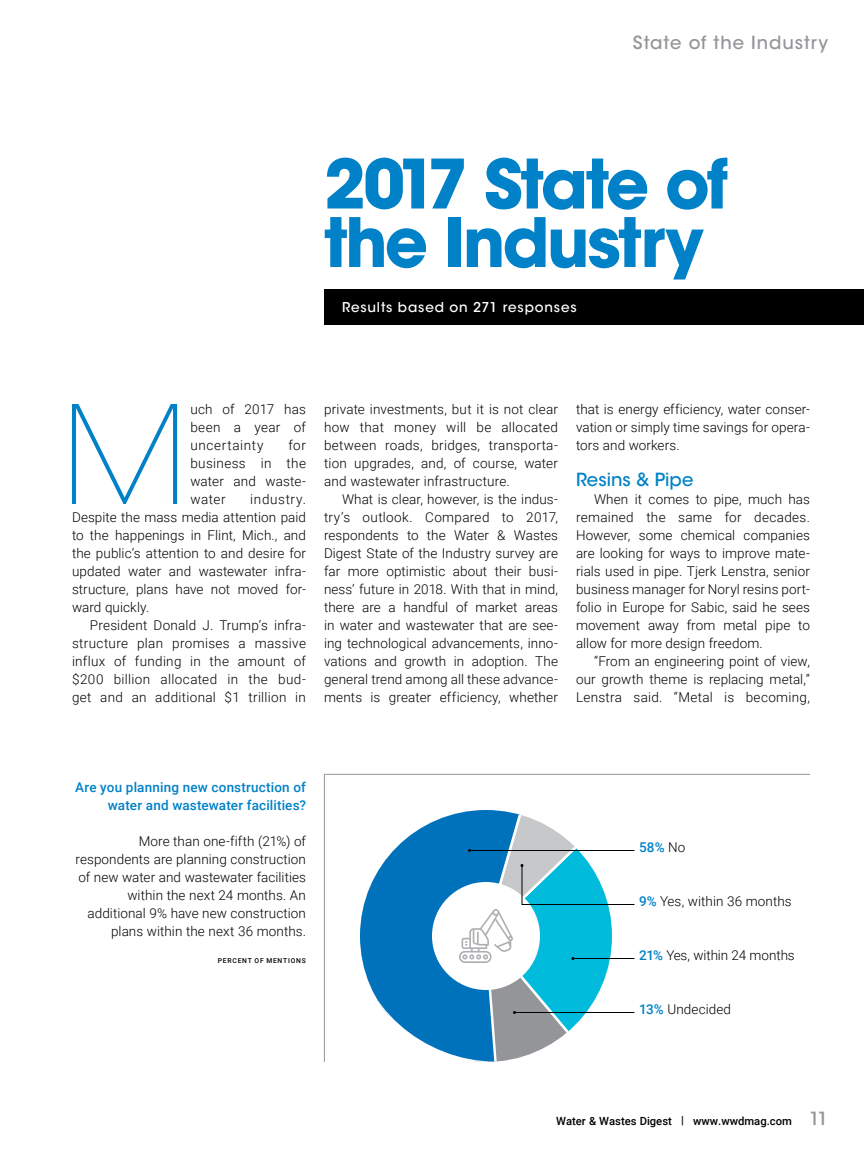
<style>
.page{position:relative;width:864px;height:1161px;background:#fff}
.page>*{position:absolute;margin:0;border:0;box-sizing:border-box;transform-origin:0 0}
.t1{font:200 135.15px "ITC Avant Garde Std";color:#0081c8}
.t2{font:700 67.5px/58.5px "ITC Avant Garde Std";letter-spacing:-.04em;color:#0081c8}
.t3{font:500 18px "ITC Avant Garde Std";letter-spacing:.05em;color:#939598}
.t4{font:500 18px "ITC Avant Garde Std";color:#0081c8}
.t5{font:300 13.5px/18px "Roboto";letter-spacing:.01em;color:#000;text-align:justify}
.t6{font:500 13.5px/18px "Roboto";letter-spacing:.01em;color:#0081c8;text-align:right}
.t7{font:500 13.5px "ITC Avant Garde Std";letter-spacing:.06em;color:#fff}
.t8{font:300 13.5px "Roboto";letter-spacing:-.01em;color:#000}
.t9{font:500 11.25px "Roboto";color:#000}
.t10{font:500 6.75px "Roboto";letter-spacing:.115em;color:#000}
.s1{font-weight:300;color:#000}
.s2{font-weight:500;color:#0081c8}
.s3{font-family:"ITC Avant Garde Std";font-size:18px;color:#939598}
</style>
<div class="page">
<div style="left:324px;top:290px;width:540px;height:36px;background:#000"></div>
<svg style="left:324px;top:774px;width:486px;height:288px"></svg>
<svg style="left:360px;top:810px;width:99px;height:252px"></svg>
<div style="left:432px;top:882px;width:108px;height:108px;background:#fff;border-radius:50%"></div>
<svg style="left:459px;top:810px;width:176px;height:252px"></svg>
<h3 class="t3" style="left:633px;top:32px;width:197px">State of the Industry</h3>
<h2 class="t2" style="left:324px;top:154px;width:406px">2017 State of the Industry</h2>
<p class="t7" style="left:342px;top:299px;width:236px">Results based on 271 responses</p>
<h1 class="t1" style="left:62px;top:376px;width:128px">M</h1>
<p class="t5" style="left:190px;top:400px;width:117px">uch of 2017 has been a year of uncertainty</p>
<p class="t5" style="left:190px;top:436px;width:117px;text-indent:98px">for business in the water and waste&shy;water</p>
<p class="t5" style="left:72px;top:490px;width:236px;text-indent:178px">industry.<br>Despite the mass media attention paid to the happenings in Flint, Mich., and the public’s attention to and desire for updated water and wastewater infra&shy;structure, plans have not moved for&shy;ward quickly.</p>
<p class="t5" style="left:72px;top:616px;width:236px;text-indent:18px">President Donald J. Trump’s infra&shy;structure plan promises a massive influx of funding in the amount of $200 billion allocated in the bud&shy;get and an additional $1 trillion in</p>
<p class="t5" style="left:324px;top:400px;width:236px">private investments, but it is not clear how that money will be allocated between roads, bridges, transporta&shy;tion upgrades, and, of course, water and wastewater infrastructure.</p>
<p class="t5" style="left:324px;top:490px;width:236px;text-indent:18px">What is clear, however, is the indus&shy;try’s outlook. Compared to 2017, respondents to the Water &amp; Wastes Digest State of the Industry survey are far more optimistic about their busi&shy;ness’ future in 2018. With that in mind, there are a handful of market areas in water and wastewater that are see&shy;ing technological advancements, inno&shy;vations and growth in adoption. The general trend among all these advance&shy;ments is greater efficiency, whether</p>
<p class="t5" style="left:576px;top:400px;width:235px">that is energy efficiency, water conser&shy;vation or simply time savings for opera&shy;tors and workers.</p>
<h3 class="t4" style="left:576px;top:468px;width:119px">Resins &amp; Pipe</h3>
<p class="t5" style="left:576px;top:490px;width:235px;text-indent:18px">When it comes to pipe, much has remained the same for decades.<br>However, some chemical companies are looking for ways to improve mate&shy;rials used in pipe. Tjerk Lenstra, senior business manager for Noryl resins port&shy;folio in Europe for Sabic, said he sees movement away from metal pipe to allow for more design freedom.</p>
<p class="t5" style="left:576px;top:652px;width:235px;text-indent:18px">“From an engineering point of view, our growth theme is replacing metal,” Lenstra said. “Metal is becoming,</p>
<p class="t6" style="left:75px;top:778px;width:232px">Are you planning new construction of water and wastewater facilities?</p>
<p class="t5" style="left:76px;top:832px;width:232px;text-align:right">More than one-fifth (21%) of respondents are planning construction of new water and wastewater facilities within the next 24 months. An additional 9% have new construction plans within the next 36 months.</p>
<p class="t10" style="left:218px;top:956px;width:90px">PERCENT OF MENTIONS</p>
<p class="t6" style="left:639px;top:837px;width:48px">58% <span class="s1">No</span></p>
<p class="t5" style="left:639px;top:891px;width:154px"><span class="s2">9%</span> Yes, within 36 months</p>
<p class="t8" style="left:639px;top:945px;width:157px"><span class="s2">21%</span> Yes, within 24 months</p>
<p class="t5" style="left:639px;top:999px;width:94px"><span class="s2">13%</span> Undecided</p>
<p class="t9" style="left:556px;top:1113px;width:273px">Water &amp; Wastes Digest | www.wwdmag.com <span class="s3">11</span></p>
</div>
